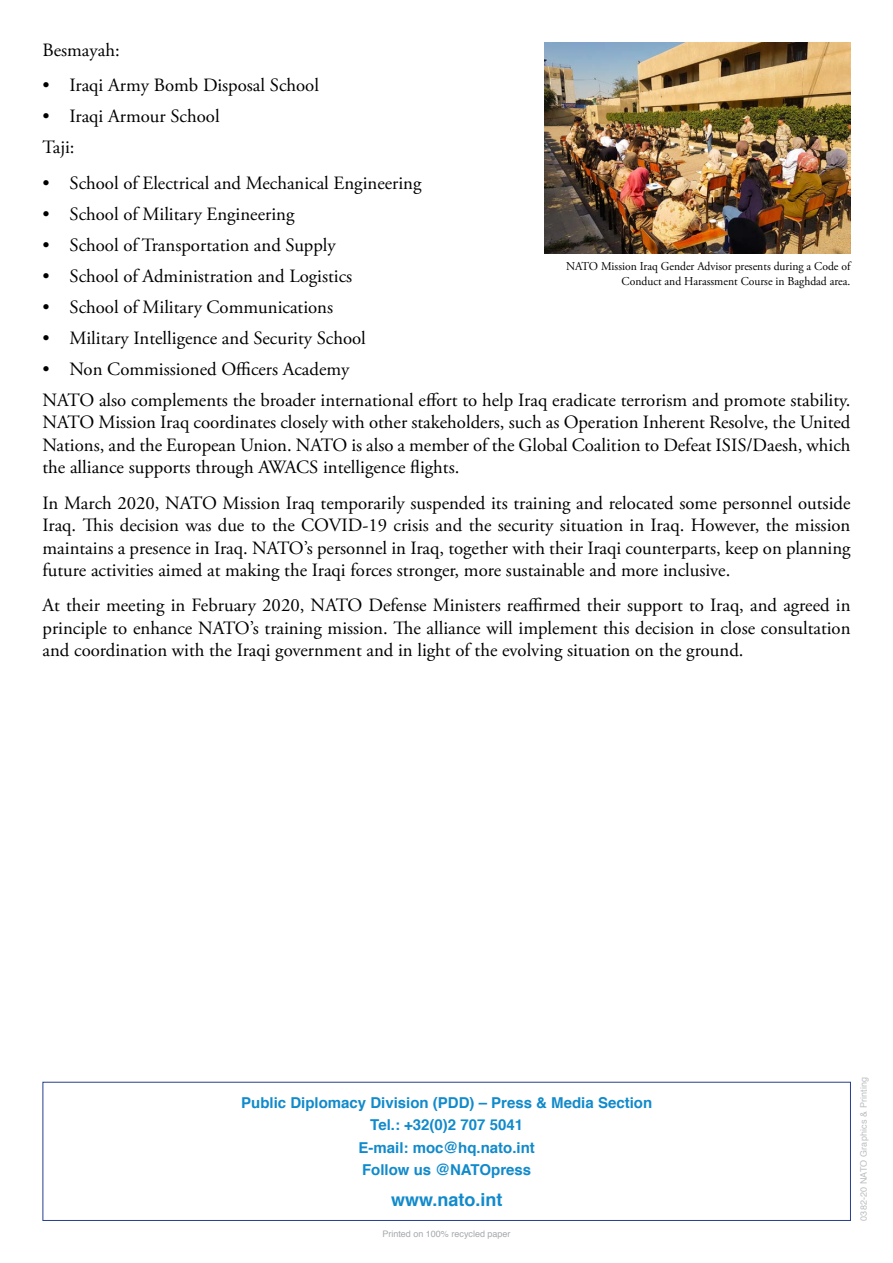
<style>
.page{position:relative;width:893px;height:1263px;background:#fff}
.page>*{position:absolute;margin:0;border:0;box-sizing:border-box;transform-origin:0 0}
.t1{font:18.75px/22.5px "Adobe Garamond Pro";color:#000;text-align:justify}
.t2{font:700 18px "Helvetica";color:#118acb}
.t3{font:700 15px/22.5px "Helvetica";color:#118acb;text-align:center}
.t4{font:12px/14.4px "Adobe Garamond Pro";color:#000;text-align:right}
.t5{font:9px "Helvetica";letter-spacing:.02em;color:#bcbec0}
.t6{font:9px "Helvetica";color:#a7a9ac}
</style>
<div class="page">
<div style="left:43px;top:1082px;width:808px;height:139px;border:1px solid #25408f"></div>
<img style="left:545px;top:43px;width:306px;height:210px">
<p class="t1" style="left:43px;top:40px;width:79px">Besmayah:</p>
<p class="t1" style="left:43px;top:75px;width:278px">• Iraqi Army Bomb Disposal School</p>
<p class="t1" style="left:43px;top:102px;width:179px;line-height:31px">• Iraqi Armour School<br>Taji:</p>
<p class="t1" style="left:43px;top:172px;width:380px">• School of Electrical and Mechanical Engineering</p>
<p class="t1" style="left:43px;top:203px;width:253px">• School of Military Engineering</p>
<p class="t1" style="left:43px;top:234px;width:295px">• School of Transportation and Supply</p>
<p class="t1" style="left:43px;top:265px;width:311px">• School of Administration and Logistics</p>
<p class="t1" style="left:43px;top:296px;width:292px">• School of Military Communications</p>
<p class="t1" style="left:43px;top:327px;width:325px">• Military Intelligence and Security School</p>
<p class="t1" style="left:43px;top:354px;width:809px;line-height:31px">• Non Commissioned Officers Academy<br>NATO also complements the broader international effort to help Iraq eradicate terrorism and promote stability.</p>
<p class="t1" style="left:43px;top:412px;width:809px">NATO Mission Iraq coordinates closely with other stakeholders, such as Operation Inherent Resolve, the United Nations, and the European Union. NATO is also a member of the Global Coalition to Defeat ISIS/Daesh, which the alliance supports through AWACS intelligence flights.</p>
<p class="t1" style="left:43px;top:492px;width:809px">In March 2020, NATO Mission Iraq temporarily suspended its training and relocated some personnel outside Iraq. This decision was due to the COVID-19 crisis and the security situation in Iraq. However, the mission maintains a presence in Iraq. NATO’s personnel in Iraq, together with their Iraqi counterparts, keep on planning future activities aimed at making the Iraqi forces stronger, more sustainable and more inclusive.</p>
<p class="t1" style="left:43px;top:595px;width:809px">At their meeting in February 2020, NATO Defense Ministers reaffirmed their support to Iraq, and agreed in principle to enhance NATO’s training mission. The alliance will implement this decision in close consultation and coordination with the Iraqi government and in light of the evolving situation on the ground.</p>
<p class="t4" style="left:566px;top:260px;width:286px">NATO Mission Iraq Gender Advisor presents during a Code of<br>Conduct and Harassment Course in Baghdad area.</p>
<p class="t3" style="left:241px;top:1091px;width:412px">Public Diplomacy Division (PDD) – Press &amp; Media Section<br>Tel.: +32(0)2 707 5041<br>E-mail: moc@hq.nato.int<br>Follow us @NATOpress</p>
<p class="t2" style="left:391px;top:1185px;width:113px">www.nato.int</p>
<p class="t6" style="left:382px;top:1227px;width:130px">Printed on 100% recycled paper</p>
<p class="t5" style="left:857px;top:1221px;width:146px;rotate:-90deg">0382-20 NATO Graphics &amp; Printing</p>
</div>
